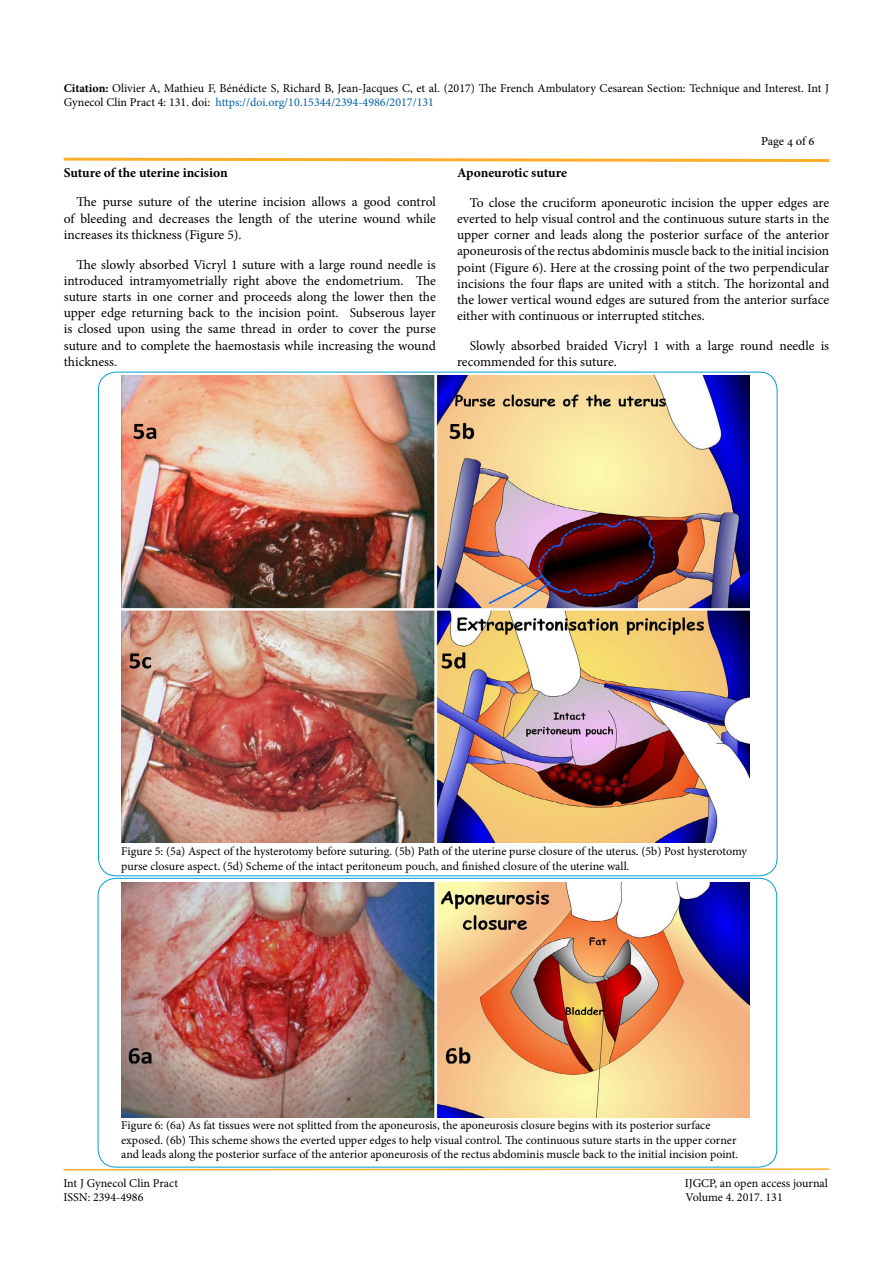
<style>
.page{position:relative;width:893px;height:1263px;background:#fff}
.page>*{position:absolute;margin:0;border:0;box-sizing:border-box;transform-origin:0 0}
.t1{font:13.5px/16.2px "Minion Pro";color:#000;text-align:justify}
.t2{font:700 13.5px "Minion Pro";letter-spacing:-.005em;color:#000}
.t3{font:12px/14.4px "Minion Pro";color:#000}
.t4{font:12px "Adobe Hebrew";letter-spacing:-.01em;color:#000}
.s1{font-weight:700}
.s2{color:#0060a8}
</style>
<div class="page">
<svg style="left:63px;top:1167px;width:767px;height:4px"></svg>
<svg style="left:63px;top:157px;width:767px;height:5px"></svg>
<img style="left:121px;top:375px;width:628px;height:468px">
<img style="left:121px;top:882px;width:628px;height:235px">
<p class="t3" style="left:64px;top:81px;width:767px"><span class="s1">Citation:</span> Olivier A, Mathieu F, Bénédicte S, Richard B, Jean-Jacques C, et al. (2017) The French Ambulatory Cesarean Section: Technique and Interest. Int J<br>Gynecol Clin Pract 4: 131. doi: <span class="s2">https://doi.org/10.15344/2394-4986/2017/131</span></p>
<p class="t4" style="left:761px;top:134px;width:55px">Page 4 of 6</p>
<p class="t2" style="left:457px;top:163px;width:111px">Aponeurotic suture</p>
<p class="t1" style="left:457px;top:194px;width:374px;text-indent:13px">To close the cruciform aponeurotic incision the upper edges are everted to help visual control and the continuous suture starts in the upper corner and leads along the posterior surface of the anterior aponeurosis of the rectus abdominis muscle back to the initial incision point (Figure 6). Here at the crossing point of the two perpendicular incisions the four flaps are united with a stitch. The horizontal and the lower vertical wound edges are sutured from the anterior surface either with continuous or interrupted stitches.</p>
<p class="t1" style="left:457px;top:338px;width:374px;text-indent:13px">Slowly absorbed braided Vicryl 1 with a large round needle is recommended for this suture.</p>
<p class="t2" style="left:64px;top:163px;width:165px">Suture of the uterine incision</p>
<p class="t1" style="left:64px;top:194px;width:374px;text-indent:13px">The purse suture of the uterine incision allows a good control of bleeding and decreases the length of the uterine wound while increases its thickness (Figure 5).</p>
<p class="t1" style="left:64px;top:256px;width:374px;text-indent:13px">The slowly absorbed Vicryl 1 suture with a large round needle is introduced intramyometrially right above the endometrium. The suture starts in one corner and proceeds along the lower then the upper edge returning back to the incision point. Subserous layer is closed upon using the same thread in order to cover the purse suture and to complete the haemostasis while increasing the wound thickness.</p>
<p class="t3" style="left:121px;top:844px;width:627px">Figure 5: (5a) Aspect of the hysterotomy before suturing. (5b) Path of the uterine purse closure of the uterus. (5b) Post hysterotomy purse closure aspect. (5d) Scheme of the intact peritoneum pouch, and finished closure of the uterine wall.</p>
<p class="t3" style="left:121px;top:1118px;width:619px">Figure 6: (6a) As fat tissues were not splitted from the aponeurosis, the aponeurosis closure begins with its posterior surface exposed. (6b) This scheme shows the everted upper edges to help visual control. The continuous suture starts in the upper corner and leads along the posterior surface of the anterior aponeurosis of the rectus abdominis muscle back to the initial incision point.</p>
<p class="t3" style="left:63px;top:1176px;width:116px">Int J Gynecol Clin Pract</p>
<p class="t3" style="left:685px;top:1176px;width:145px">IJGCP, an open access journal</p>
<p class="t3" style="left:63px;top:1190px;width:82px">ISSN: 2394-4986</p>
<p class="t3" style="left:686px;top:1190px;width:99px">Volume 4. 2017. 131</p>
</div>
